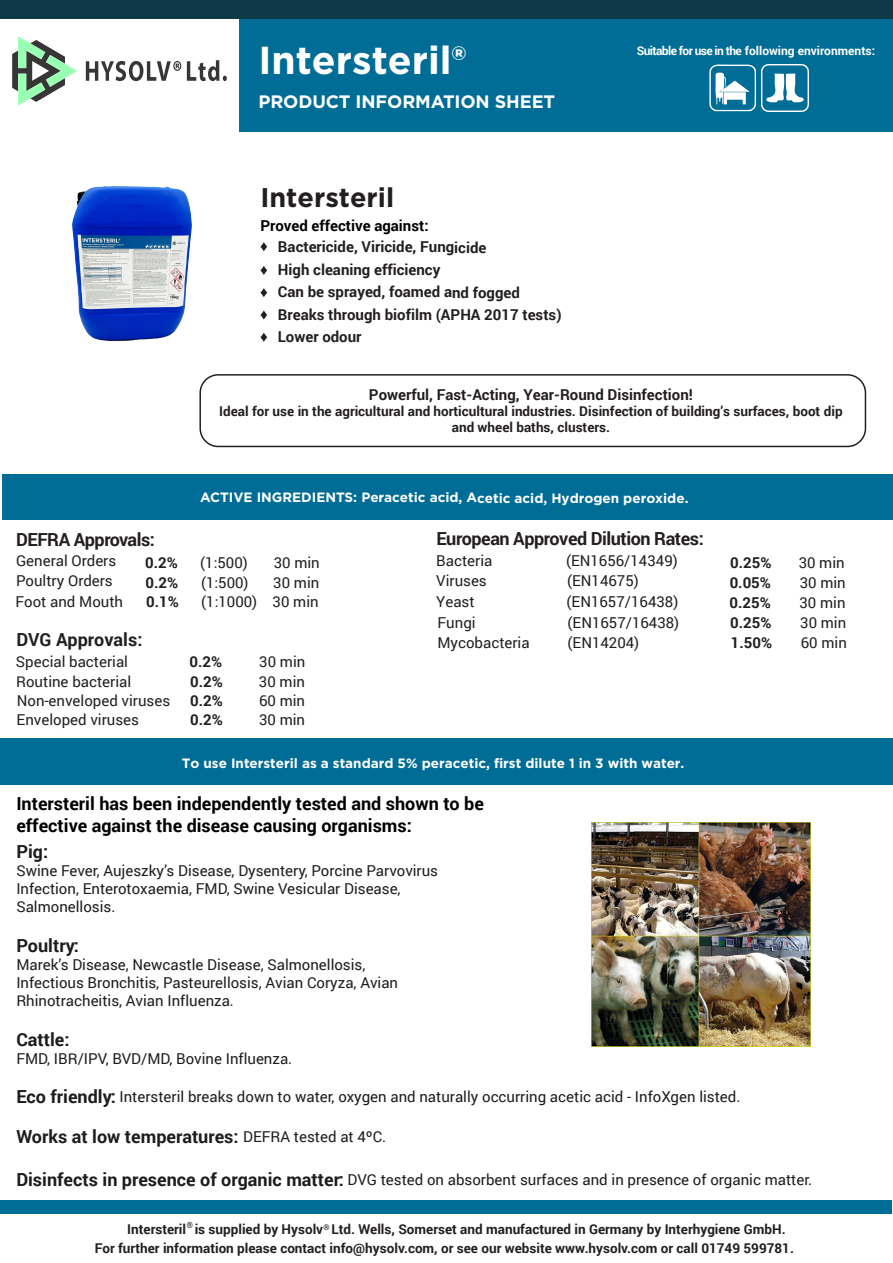
<style>
.page{position:relative;width:893px;height:1263px;background:#fff}
.page>*{position:absolute;margin:0;border:0;box-sizing:border-box;transform-origin:0 0}
.t1{font:700 39px "Gotham";color:#fff}
.t2{font:700 27px "Gotham";color:#231f20}
.t3{font:700 18px/21.6px "Roboto";color:#000}
.t4{font:700 18px "Roboto";color:#1d1d1b}
.t5{font:700 18px "Roboto";letter-spacing:-.025em;color:#231f20}
.t6{font:700 18px "Gotham";letter-spacing:-.01em;color:#fff}
.t7{font:700 18px "Roboto";color:#231f20}
.t8{font:15px/18px "Roboto";color:#1d1d1b}
.t9{font:15px/19.4px "Roboto";color:#231f20}
.t10{font:700 15px/22.5px "Roboto";letter-spacing:-.005em;color:#231f20}
.t11{font:700 15px "Roboto";color:#000}
.t12{font:700 13.5px/18.8px "Roboto";color:#231f20}
.t13{font:700 13.5px "Gotham";letter-spacing:-.005em;color:#fff}
.t14{font:700 12px "Roboto";color:#fff}
.t15{font:700 8.55px "Roboto";color:#231f20;scale:.92 1}
.s1{font-weight:700;font-size:18px}
.s2{font-weight:400;font-size:15px}
</style>
<div class="page">
<div style="left:199px;top:374px;width:667px;height:73px;border:2px solid #231f20;border-radius:18px"></div>
<div style="left:239px;top:0;width:654px;height:131px;background:#006d96"></div>
<div style="left:2px;top:474px;width:891px;height:45px;background:#006d96"></div>
<svg style="left:260px;top:242px;width:7px;height:9px"></svg>
<svg style="left:260px;top:266px;width:7px;height:9px"></svg>
<svg style="left:260px;top:288px;width:7px;height:9px"></svg>
<svg style="left:260px;top:310px;width:7px;height:10px"></svg>
<svg style="left:260px;top:333px;width:7px;height:9px"></svg>
<div style="left:0;top:0;width:893px;height:19px;background:#0d3947"></div>
<svg style="left:12px;top:36px;width:65px;height:70px"></svg>
<svg style="left:86px;top:61px;width:95px;height:20px"></svg>
<svg style="left:187px;top:60px;width:40px;height:21px"></svg>
<div style="left:1px;top:738px;width:892px;height:47px;background:#006d96"></div>
<div style="left:1px;top:1200px;width:891px;height:13px;background:#006d96"></div>
<img style="left:592px;top:822px;width:219px;height:224px">
<svg style="left:709px;top:64px;width:47px;height:47px"></svg>
<img style="left:762px;top:65px;width:46px;height:46px">
<img style="left:72px;top:186px;width:120px;height:156px">
<h1 class="t1" style="left:258px;top:35px;width:209px">Intersteril®</h1>
<p class="t6" style="left:259px;top:89px;width:298px">PRODUCT INFORMATION SHEET</p>
<h2 class="t2" style="left:260px;top:180px;width:135px">Intersteril</h2>
<p class="t10" style="left:278px;top:235px;width:285px">Bactericide, Viricide, Fungicide<br>High cleaning efficiency<br>Can be sprayed, foamed and fogged<br>Breaks through biofilm (APHA 2017 tests)<br>Lower odour</p>
<p class="t11" style="left:260px;top:215px;width:170px">Proved effective against:</p>
<p class="t14" style="left:637px;top:42px;width:240px">Suitable for use in the following environments:</p>
<p class="t10" style="left:369px;top:383px;width:325px">Powerful, Fast-Acting, Year-Round Disinfection!</p>
<p class="t12" style="left:219px;top:403px;width:625px;line-height:16.2px;text-align:center">Ideal for use in the agricultural and horticultural industries. Disinfection of building’s surfaces, boot dip and wheel baths, clusters.</p>
<p class="t13" style="left:200px;top:489px;width:490px">ACTIVE INGREDIENTS: Peracetic acid, Acetic acid, Hydrogen peroxide.</p>
<p class="t5" style="left:16px;top:527px;width:140px">DEFRA Approvals:</p>
<p class="t9" style="left:16px;top:551px;width:102px">General Orders</p>
<p class="t10" style="left:145px;top:551px;width:34px">0.2%</p>
<p class="t9" style="left:274px;top:552px;width:48px">30 min</p>
<p class="t9" style="left:16px;top:570px;width:98px">Poultry Orders</p>
<p class="t10" style="left:146px;top:570px;width:34px">0.2%</p>
<p class="t9" style="left:273px;top:572px;width:48px">30 min</p>
<p class="t9" style="left:200px;top:552px;width:59px">(1:500) (1:500) (1:1000)</p>
<p class="t9" style="left:15px;top:591px;width:109px">Foot and Mouth</p>
<p class="t10" style="left:146px;top:589px;width:34px">0.1%</p>
<p class="t9" style="left:273px;top:591px;width:48px">30 min</p>
<p class="t7" style="left:16px;top:627px;width:128px">DVG Approvals:</p>
<p class="t9" style="left:16px;top:651px;width:114px">Special bacterial</p>
<p class="t9" style="left:16px;top:671px;width:156px;line-height:18.9px">Routine bacterial<br>Non-enveloped viruses<br>Enveloped viruses</p>
<p class="t10" style="left:189px;top:651px;width:35px;line-height:20.2px">0.2%<br>0.2%</p>
<p class="t10" style="left:190px;top:690px;width:34px;line-height:18.8px">0.2%<br>0.2%</p>
<p class="t9" style="left:259px;top:651px;width:48px;text-align:justify">30 min 30 min 60 min 30 min</p>
<p class="t5" style="left:436px;top:526px;width:269px">European Approved Dilution Rates:</p>
<p class="t9" style="left:436px;top:551px;width:58px">Bacteria</p>
<p class="t10" style="left:730px;top:551px;width:43px">0.25%</p>
<p class="t9" style="left:799px;top:553px;width:48px">30 min</p>
<p class="t9" style="left:436px;top:570px;width:52px">Viruses</p>
<p class="t10" style="left:730px;top:571px;width:43px">0.05%</p>
<p class="t9" style="left:800px;top:573px;width:48px">30 min</p>
<p class="t9" style="left:436px;top:591px;width:40px">Yeast</p>
<p class="t10" style="left:729px;top:591px;width:43px">0.25%</p>
<p class="t9" style="left:799px;top:592px;width:48px">30 min</p>
<p class="t9" style="left:438px;top:612px;width:40px">Fungi</p>
<p class="t10" style="left:730px;top:611px;width:43px">0.25%</p>
<p class="t9" style="left:800px;top:612px;width:48px">30 min</p>
<p class="t9" style="left:437px;top:632px;width:94px">Mycobacteria</p>
<p class="t10" style="left:731px;top:630px;width:43px">1.50%</p>
<p class="t9" style="left:801px;top:632px;width:48px">60 min</p>
<p class="t9" style="left:566px;top:550px;width:115px;line-height:20.5px">(EN1656/14349) (EN14675) (EN1657/16438) (EN1657/16438)</p>
<p class="t9" style="left:568px;top:632px;width:73px">(EN14204)</p>
<p class="t13" style="left:182px;top:754px;width:504px">To use Intersteril as a standard 5% peracetic, first dilute 1 in 3 with water.</p>
<p class="t3" style="left:16px;top:792px;width:469px">Intersteril has been independently tested and shown to be effective against the disease causing organisms:</p>
<p class="t4" style="left:16px;top:839px;width:33px">Pig:</p>
<p class="t8" style="left:16px;top:861px;width:423px">Swine Fever, Aujeszky’s Disease, Dysentery, Porcine Parvovirus<br>Infection, Enterotoxaemia, FMD, Swine Vesicular Disease,<br>Salmonellosis.</p>
<p class="t4" style="left:16px;top:933px;width:64px">Poultry:</p>
<p class="t8" style="left:16px;top:955px;width:383px">Marek’s Disease, Newcastle Disease, Salmonellosis,<br>Infectious Bronchitis, Pasteurellosis, Avian Coryza, Avian<br>Rhinotracheitis, Avian Influenza.</p>
<p class="t4" style="left:16px;top:1026px;width:55px">Cattle:</p>
<p class="t8" style="left:16px;top:1048px;width:277px">FMD, IBR/IPV, BVD/MD, Bovine Influenza.</p>
<p class="t8" style="left:16px;top:1087px;width:725px"><span class="s1">Eco friendly:</span> Intersteril breaks down to water, oxygen and naturally occurring acetic acid - InfoXgen listed.</p>
<p class="t4" style="left:16px;top:1123px;width:371px">Works at low temperatures: <span class="s2">DEFRA tested at 4ºC.</span></p>
<p class="t8" style="left:16px;top:1170px;width:797px"><span class="s1">Disinfects in presence of organic matter:</span> DVG tested on absorbent surfaces and in presence of organic matter.</p>
<p class="t12" style="left:127px;top:1219px;width:60px">Intersteril</p>
<p class="t15" style="left:187px;top:1219px;width:8px">®</p>
<p class="t12" style="left:95px;top:1219px;width:700px;text-indent:100px">is supplied by Hysolv<sup>®</sup> Ltd. Wells, Somerset and manufactured in Germany by Interhygiene GmbH.<br>For further information please contact info@hysolv.com, or see our website www.hysolv.com or call 01749 599781.</p>
</div>
